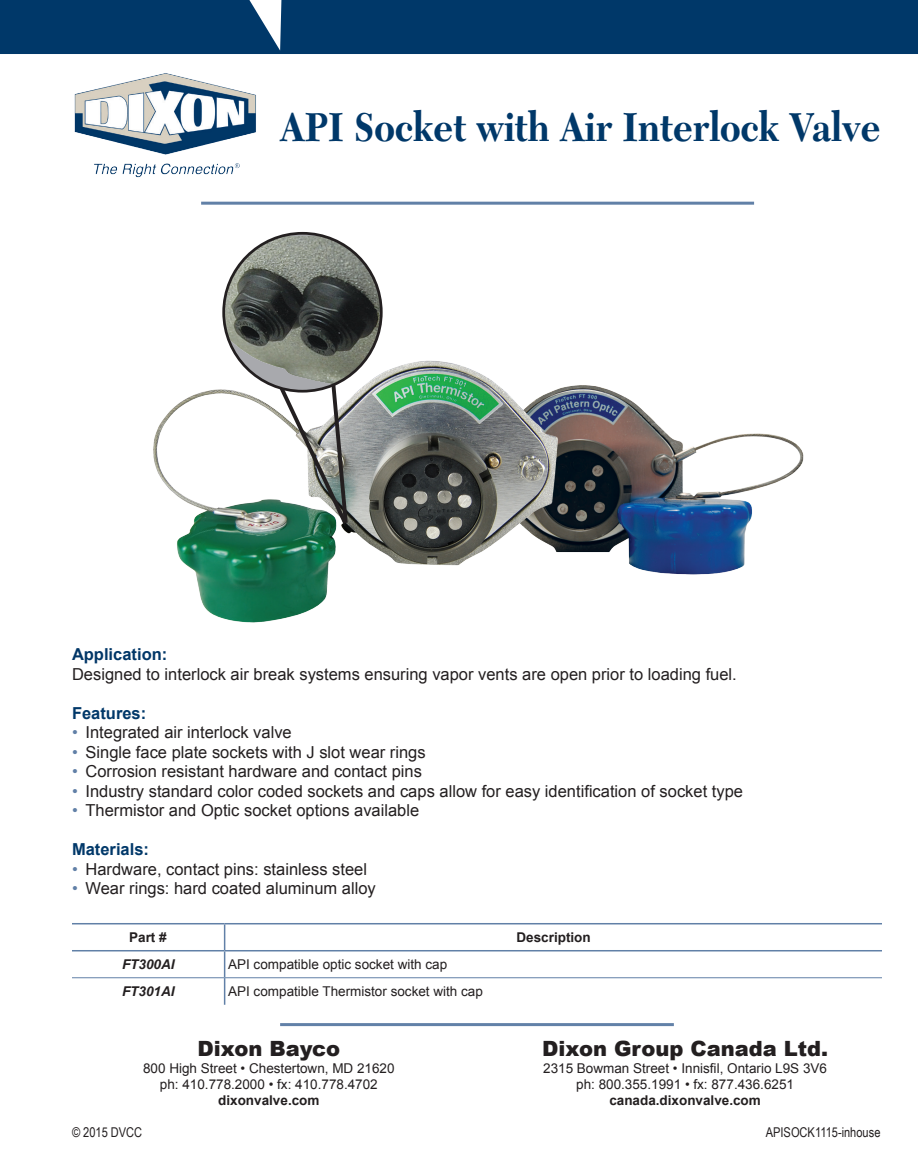
<style>
.page{position:relative;width:918px;height:1175px;background:#fff}
.page>*{position:absolute;margin:0;border:0;box-sizing:border-box;transform-origin:0 0}
.Heading{font:700 42px "New Caledonia";color:#003869;scale:.88 1}
.t1{font:900 21px "Arial";color:#231f20}
.text_-_left{font:16.5px "Arial";color:#231f20}
.Heading-2{font:16.5px "Arial";color:#231f20}
.Heading-3{font:700 16.5px "Arial";color:#003869}
.t2{font:700 16.5px "Arial";color:#003667}
.text_-_left-2{font:13.5px "Arial";color:#231f20}
.text_-_left-3{font:700 13.5px "Arial";color:#231f20}
.footnotes{font:13.5px "Arial Narrow";color:#231f20}
.part_number{font:italic 700 13.5px "Arial";color:#231f20}
.s1{color:#6180a7}
</style>
<div class="page">
<hr style="left:280px;top:1023px;width:394px;height:3px;background:#6281a8">
<div style="left:0;top:0;width:918px;height:54px;background:#003869"></div>
<hr style="left:201px;top:202px;width:553px;height:3px;background:#6180a7">
<img style="left:74px;top:73px;width:182px;height:104px">
<hr style="left:72px;top:923px;width:153px;height:1px;background:#6180a7">
<hr style="left:225px;top:923px;width:657px;height:1px;background:#6180a7">
<hr style="left:72px;top:950px;width:153px;height:1px;background:#6180a7">
<hr style="left:225px;top:950px;width:657px;height:1px;background:#6180a7">
<svg style="left:224px;top:924px;width:1px;height:80px"></svg>
<hr style="left:72px;top:977px;width:153px;height:1px;background:#6281a8">
<hr style="left:225px;top:977px;width:657px;height:1px;background:#6281a8">
<img style="left:560px;top:385px;width:244px;height:190px">
<img style="left:153px;top:360px;width:407px;height:263px">
<svg style="left:265px;top:391px;width:85px;height:137px"></svg>
<img style="left:224px;top:236px;width:157px;height:155px">
<div style="left:222px;top:232px;width:161px;height:160px;border:3px solid #231f20;border-radius:50%"></div>
<p class="Heading" style="left:280px;top:102px;width:684px">API Socket with Air Interlock Valve</p>
<p class="t2" style="left:72px;top:642px;width:97px">Application:</p>
<p class="Heading-2" style="left:72px;top:662px;width:666px">Designed to interlock air break systems ensuring vapor vents are open prior to loading fuel.</p>
<p class="Heading-3" style="left:72px;top:701px;width:76px">Features:</p>
<p class="text_-_left" style="left:72px;top:721px;width:221px"><span class="s1">•</span> Integrated air interlock valve</p>
<p class="text_-_left" style="left:72px;top:740px;width:355px"><span class="s1">•</span> Single face plate sockets with J slot wear rings</p>
<p class="text_-_left" style="left:72px;top:760px;width:352px"><span class="s1">•</span> Corrosion resistant hardware and contact pins</p>
<p class="text_-_left" style="left:72px;top:779px;width:673px"><span class="s1">•</span> Industry standard color coded sockets and caps allow for easy identification of socket type</p>
<p class="text_-_left" style="left:72px;top:799px;width:349px"><span class="s1">•</span> Thermistor and Optic socket options available</p>
<p class="Heading-3" style="left:72px;top:837px;width:79px">Materials:</p>
<p class="text_-_left" style="left:72px;top:857px;width:297px"><span class="s1">•</span> Hardware, contact pins: stainless steel</p>
<p class="text_-_left" style="left:72px;top:877px;width:305px"><span class="s1">•</span> Wear rings: hard coated aluminum alloy</p>
<p class="text_-_left-3" style="left:129px;top:928px;width:39px">Part #</p>
<p class="text_-_left-3" style="left:517px;top:928px;width:76px">Description</p>
<p class="part_number" style="left:122px;top:955px;width:54px">FT300AI</p>
<p class="text_-_left-2" style="left:228px;top:955px;width:221px">API compatible optic socket with cap</p>
<p class="part_number" style="left:122px;top:982px;width:54px">FT301AI</p>
<p class="text_-_left-2" style="left:228px;top:982px;width:256px">API compatible Thermistor socket with cap</p>
<p class="t1" style="left:197px;top:1033px;width:144px">Dixon Bayco</p>
<p class="text_-_left-2" style="left:143px;top:1058px;width:253px">800 High Street • Chestertown, MD 21620</p>
<p class="text_-_left-2" style="left:160px;top:1074px;width:219px">ph: 410.778.2000 • fx: 410.778.4702</p>
<p class="text_-_left-3" style="left:218px;top:1090px;width:103px">dixonvalve.com</p>
<p class="t1" style="left:542px;top:1033px;width:287px">Dixon Group Canada Ltd.</p>
<p class="text_-_left-2" style="left:543px;top:1058px;width:285px">2315 Bowman Street • Innisfil, Ontario L9S 3V6</p>
<p class="text_-_left-2" style="left:576px;top:1074px;width:219px">ph: 800.355.1991 • fx: 877.436.6251</p>
<p class="text_-_left-3" style="left:609px;top:1090px;width:153px">canada.dixonvalve.com</p>
<p class="footnotes" style="left:72px;top:1122px;width:72px">© 2015 DVCC</p>
<p class="footnotes" style="left:766px;top:1122px;width:116px">APISOCK1115-inhouse</p>
</div>
